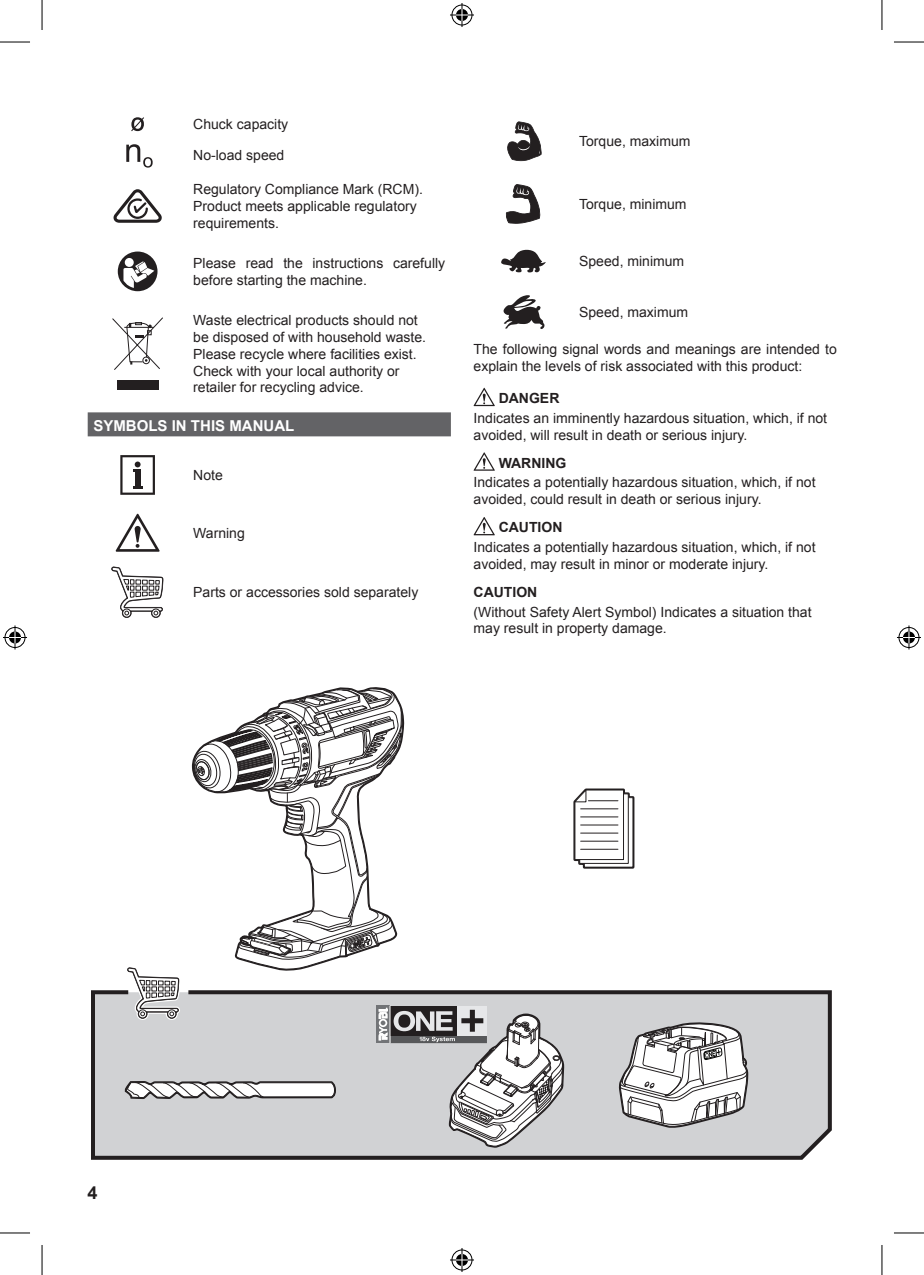
<style>
.page{position:relative;width:924px;height:1275px;background:#fff}
.page>*{position:absolute;margin:0;border:0;box-sizing:border-box;transform-origin:0 0}
.t1{font:700 18px "Arial";color:#231f20}
.t2{font:700 15px "Arial";color:#fff}
.t3{font:14px/16.8px "Arial";color:#231f20}
.t4{font:700 14px "Arial";color:#231f20}
</style>
<div class="page">
<div style="left:88px;top:412px;width:362px;height:24px;background:#636366"></div>
<svg style="left:131px;top:117px;width:13px;height:14px"></svg>
<svg style="left:126px;top:144px;width:26px;height:24px"></svg>
<svg style="left:113px;top:189px;width:49px;height:34px"></svg>
<svg style="left:118px;top:251px;width:39px;height:40px"></svg>
<svg style="left:112px;top:317px;width:51px;height:53px"></svg>
<div style="left:117px;top:380px;width:42px;height:10px;background:#231f20"></div>
<svg style="left:120px;top:455px;width:35px;height:40px"></svg>
<svg style="left:116px;top:514px;width:43px;height:38px"></svg>
<svg style="left:111px;top:566px;width:53px;height:52px"></svg>
<svg style="left:507px;top:121px;width:35px;height:40px"></svg>
<svg style="left:505px;top:184px;width:36px;height:40px"></svg>
<svg style="left:501px;top:249px;width:44px;height:24px"></svg>
<svg style="left:503px;top:295px;width:41px;height:34px"></svg>
<svg style="left:473px;top:388px;width:21px;height:18px"></svg>
<svg style="left:473px;top:452px;width:21px;height:19px"></svg>
<svg style="left:473px;top:517px;width:21px;height:18px"></svg>
<svg style="left:91px;top:990px;width:741px;height:170px;background:#bdbdbf"></svg>
<svg style="left:573px;top:788px;width:62px;height:81px"></svg>
<svg style="left:617px;top:995px;width:132px;height:154px"></svg>
<svg style="left:123px;top:687px;width:442px;height:473px"></svg>
<hr style="left:0;top:42px;width:30px;height:1px;background:#000">
<hr style="left:893px;top:42px;width:30px;height:1px;background:#000">
<hr style="left:0;top:1232px;width:30px;height:1px;background:#000">
<hr style="left:893px;top:1232px;width:30px;height:1px;background:#000">
<hr style="left:42px;top:0;width:1px;height:30px;background:#000">
<hr style="left:42px;top:1245px;width:1px;height:30px;background:#000">
<hr style="left:881px;top:0;width:1px;height:30px;background:#000">
<hr style="left:881px;top:1245px;width:1px;height:30px;background:#000">
<svg style="left:450px;top:3px;width:24px;height:24px"></svg>
<svg style="left:450px;top:1248px;width:24px;height:24px"></svg>
<svg style="left:3px;top:625px;width:24px;height:24px"></svg>
<svg style="left:897px;top:625px;width:23px;height:24px"></svg>
<p class="t3" style="left:193px;top:116px;width:96px">Chuck capacity</p>
<p class="t3" style="left:193px;top:147px;width:93px">No-load speed</p>
<p class="t3" style="left:193px;top:181px;width:231px">Regulatory Compliance Mark (RCM).<br>Product meets applicable regulatory requirements.</p>
<p class="t3" style="left:193px;top:255px;width:253px">Please read the instructions carefully before starting the machine.</p>
<p class="t3" style="left:193px;top:312px;width:234px">Waste electrical products should not be disposed of with household waste.<br>Please recycle where facilities exist.<br>Check with your local authority or retailer for recycling advice.</p>
<p class="t2" style="left:93px;top:416px;width:12px">SYMBOL</p>
<p class="t2" style="left:157px;top:416px;width:128px">S IN THIS MANUAL</p>
<p class="t3" style="left:193px;top:467px;width:31px">Note</p>
<p class="t3" style="left:193px;top:524px;width:53px">Warning</p>
<p class="t3" style="left:193px;top:584px;width:226px">Parts or accessories sold separately</p>
<p class="t3" style="left:579px;top:133px;width:113px">Torque, maximum</p>
<p class="t3" style="left:579px;top:196px;width:109px">Torque, minimum</p>
<p class="t3" style="left:579px;top:253px;width:107px">Speed, minimum</p>
<p class="t3" style="left:579px;top:304px;width:110px">Speed, maximum</p>
<p class="t3" style="left:473px;top:341px;width:364px">The following signal words and meanings are intended to explain the levels of risk associated with this product:</p>
<p class="t4" style="left:498px;top:389px;width:62px">DANGER</p>
<p class="t3" style="left:473px;top:409px;width:355px">Indicates an imminently hazardous situation, which, if not avoided, will result in death or serious injury.</p>
<p class="t4" style="left:498px;top:453px;width:69px">WARNING</p>
<p class="t3" style="left:473px;top:474px;width:343px">Indicates a potentially hazardous situation, which, if not avoided, could result in death or serious injury.</p>
<p class="t4" style="left:498px;top:518px;width:63px">CAUTION</p>
<p class="t3" style="left:473px;top:539px;width:343px">Indicates a potentially hazardous situation, which, if not avoided, may result in minor or moderate injury.</p>
<p class="t4" style="left:473px;top:582px;width:63px">CAUTION</p>
<p class="t3" style="left:473px;top:603px;width:339px">(Without Safety Alert Symbol) Indicates a situation that may result in property damage.</p>
<p class="t1" style="left:87px;top:1180px;width:12px">4</p>
</div>
